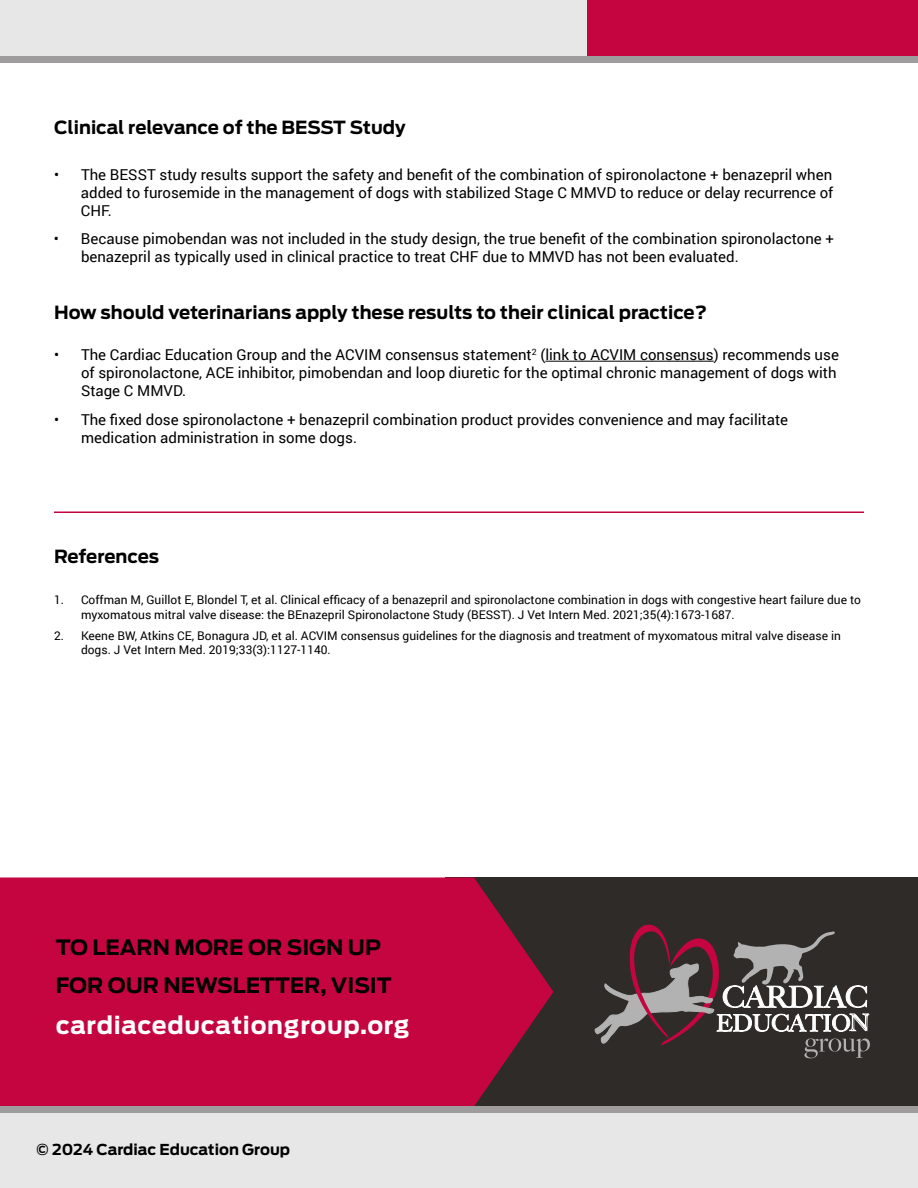
<style>
.page{position:relative;width:918px;height:1188px;background:#fff}
.page>*{position:absolute;margin:0;border:0;box-sizing:border-box;transform-origin:0 0}
.t1{font:700 24px "Antenna";letter-spacing:.03em;color:#fff}
.t2{font:700 21px/37.5px "Antenna";color:#000}
.t3{font:700 18px "Antenna";color:#000}
.t4{font:15px/18px "Roboto";color:#000}
.t5{font:700 15px "Antenna";color:#000}
.t6{font:12px/14.4px "Roboto";color:#000}
</style>
<div class="page">
<div style="left:586px;top:0;width:332px;height:56px;background:#c4053f"></div>
<div style="left:0;top:0;width:587px;height:62px;background:#e8e7e7"></div>
<div style="left:0;top:56px;width:918px;height:6px;background:#9f9c9e"></div>
<hr style="left:545px;top:361px;width:169px;height:1px;background:#000">
<hr style="left:54px;top:512px;width:810px;height:1px;background:#c4053f">
<div style="left:446px;top:878px;width:472px;height:229px;background:#2e2b28"></div>
<svg style="left:0;top:878px;width:554px;height:228px;background:#b9073d"></svg>
<div style="left:0;top:1113px;width:918px;height:75px;background:#e8e7e7"></div>
<div style="left:0;top:1106px;width:918px;height:7px;background:#9f9c9e"></div>
<svg style="left:595px;top:925px;width:275px;height:133px"></svg>
<p class="t3" style="left:54px;top:117px;width:353px">Clinical relevance of the BESST Study</p>
<p class="t4" style="left:81px;top:165px;width:754px;text-align:justify;text-indent:-27px">• The BESST study results support the safety and benefit of the combination of spironolactone + benazepril when added to furosemide in the management of dogs with stabilized Stage C MMVD to reduce or delay recurrence of CHF.</p>
<p class="t4" style="left:81px;top:229px;width:755px;text-indent:-27px">• Because pimobendan was not included in the study design, the true benefit of the combination spironolactone + benazepril as typically used in clinical practice to treat CHF due to MMVD has not been evaluated.</p>
<p class="t3" style="left:54px;top:302px;width:654px">How should veterinarians apply these results to their clinical practice?</p>
<p class="t4" style="left:81px;top:345px;width:759px;text-indent:-27px">• The Cardiac Education Group and the ACVIM consensus statement<sup>2</sup> (link to ACVIM consensus) recommends use of spironolactone, ACE inhibitor, pimobendan and loop diuretic for the optimal chronic management of dogs with<br>Stage C MMVD.</p>
<p class="t4" style="left:81px;top:410px;width:709px;text-indent:-27px">• The fixed dose spironolactone + benazepril combination product provides convenience and may facilitate medication administration in some dogs.</p>
<p class="t3" style="left:54px;top:545px;width:107px">References</p>
<p class="t6" style="left:81px;top:592px;width:782px;text-indent:-27px">1. Coffman M, Guillot E, Blondel T, et al. Clinical efficacy of a benazepril and spironolactone combination in dogs with congestive heart failure due to myxomatous mitral valve disease: the BEnazepril Spironolactone Study (BESST). J Vet Intern Med. 2021;35(4):1673-1687.</p>
<p class="t6" style="left:81px;top:628px;width:761px;text-indent:-27px">2. Keene BW, Atkins CE, Bonagura JD, et al. ACVIM consensus guidelines for the diagnosis and treatment of myxomatous mitral valve disease in dogs. J Vet Intern Med. 2019;33(3):1127-1140.</p>
<h2 class="t2" style="left:56px;top:929px;width:337px">TO LEARN MORE OR SIGN UP<br>FOR OUR NEWSLETTER, VISIT</h2>
<h1 class="t1" style="left:56px;top:1011px;width:355px">cardiaceducationgroup.org</h1>
<p class="t5" style="left:37px;top:1141px;width:255px">© 2024 Cardiac Education Group</p>
</div>
